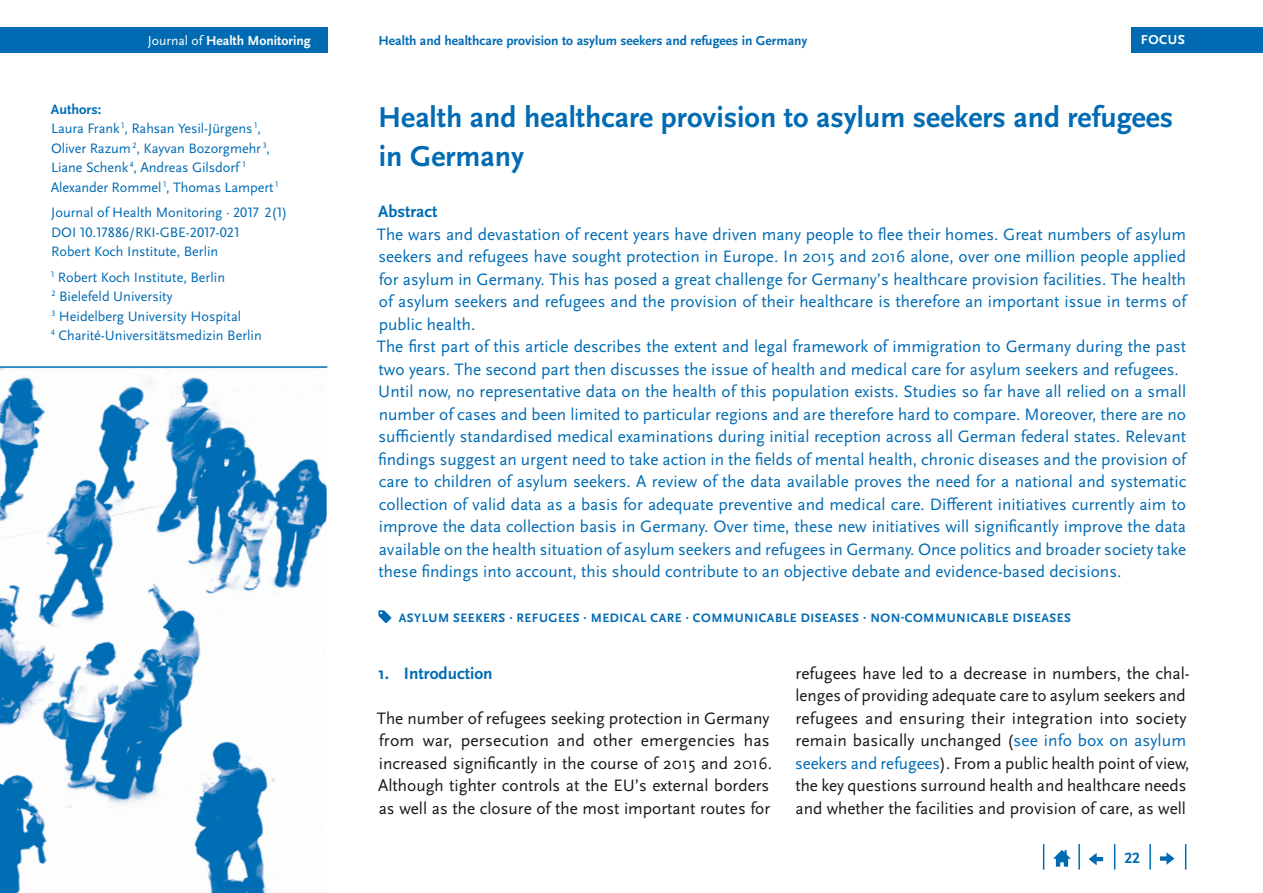
<style>
.page{position:relative;width:1263px;height:893px;background:#fff}
.page>*{position:absolute;margin:0;border:0;box-sizing:border-box;transform-origin:0 0}
.t1{font:700 30px/39px "Scala Sans Pro";color:#006bb3}
.Abstract{font:17.25px/22.5px "Scala Sans Pro";color:#006bb3;text-align:justify}
.Copy{font:17.25px/22.5px "Scala Sans Pro";color:#1a171c}
.t2{font:700 17.25px "Scala Sans Pro";color:#006bb3}
.t3{font:700 15.75px "Scala Sans Pro";color:#006bb3}
.Box_Text{font:14.25px/19.5px "Scala Sans Pro";color:#006bb3}
.Box_Text-2{font:700 14.25px "Scala Sans Pro";color:#006bb3}
.t4{font:700 13.65px "Scala Sans Pro";color:#006bb3}
.t5{font:700 13.65px "Scala Sans Pro";color:#fff}
.t6{font:700 13.5px "Scala Sans Pro";letter-spacing:.04em;color:#fff}
.t7{font:700 12.75px "Scala Sans Pro";letter-spacing:.04em;color:#006bb3}
.s1{font-weight:400}
.s2{color:#006bb3}
</style>
<div class="page">
<div style="left:1131px;top:28px;width:132px;height:25px;background:#006bb3"></div>
<div style="left:0;top:28px;width:327px;height:25px;background:#006bb3"></div>
<svg style="left:378px;top:610px;width:13px;height:13px"></svg>
<hr style="left:0;top:366px;width:327px;height:2px;background:#006bb3">
<img style="left:0;top:368px;width:327px;height:525px">
<svg style="left:1185px;top:844px;width:1px;height:26px"></svg>
<hr style="left:1149px;top:844px;width:2px;height:26px;background:#006bb3">
<svg style="left:1114px;top:844px;width:1px;height:26px"></svg>
<hr style="left:1078px;top:844px;width:2px;height:26px;background:#006bb3">
<svg style="left:1043px;top:844px;width:1px;height:26px"></svg>
<svg style="left:1053px;top:850px;width:18px;height:17px"></svg>
<svg style="left:1089px;top:853px;width:14px;height:12px"></svg>
<svg style="left:1160px;top:852px;width:14px;height:13px"></svg>
<p class="t5" style="left:148px;top:33px;width:164px"><span class="s1">Journal of</span> Health Monitoring</p>
<p class="t6" style="left:1141px;top:32px;width:46px">FOCUS</p>
<p class="t4" style="left:378px;top:33px;width:430px">Health and healthcare provision to asylum seekers and refugees in Germany</p>
<p class="Box_Text-2" style="left:51px;top:101px;width:52px">Authors:</p>
<p class="Box_Text" style="left:51px;top:119px;width:211px">Laura Frank <sup>1</sup>, Rahsan Yesil-Jürgens <sup>1</sup>,</p>
<p class="Box_Text" style="left:51px;top:138px;width:221px">Oliver Razum <sup>2</sup>, Kayvan Bozorgmehr <sup>3</sup>,</p>
<p class="Box_Text" style="left:51px;top:158px;width:196px">Liane Schenk <sup>4</sup>, Andreas Gilsdorf <sup>1</sup></p>
<p class="Box_Text" style="left:51px;top:177px;width:229px">Alexander Rommel <sup>1</sup>, Thomas Lampert <sup>1</sup></p>
<p class="Box_Text" style="left:51px;top:203px;width:238px">Journal of Health Monitoring · 2017 2(1)<br>DOI 10.17886/RKI-GBE-2017-021</p>
<p class="Box_Text" style="left:51px;top:242px;width:169px">Robert Koch Institute, Berlin</p>
<p class="Box_Text" style="left:51px;top:267px;width:176px"><sup>1</sup> Robert Koch Institute, Berlin</p>
<p class="Box_Text" style="left:52px;top:287px;width:122px"><sup>2</sup> Bielefeld University</p>
<p class="Box_Text" style="left:52px;top:306px;width:191px"><sup>3</sup> Heidelberg University Hospital</p>
<p class="Box_Text" style="left:51px;top:326px;width:212px"><sup>4</sup> Charité-Universitätsmedizin Berlin</p>
<h1 class="t1" style="left:378px;top:98px;width:797px">Health and healthcare provision to asylum seekers and refugees in Germany</h1>
<h2 class="t2" style="left:378px;top:202px;width:61px">Abstract</h2>
<p class="Abstract" style="left:377px;top:223px;width:811px">The wars and devastation of recent years have driven many people to flee their homes. Great numbers of asylum seekers and refugees have sought protection in Europe. In 2015 and 2016 alone, over one million people applied for asylum in Germany. This has posed a great challenge for Germany’s healthcare provision facilities. The health of asylum seekers and refugees and the provision of their healthcare is therefore an important issue in terms of public health.</p>
<p class="Abstract" style="left:377px;top:335px;width:811px">The first part of this article describes the extent and legal framework of immigration to Germany during the past two years. The second part then discusses the issue of health and medical care for asylum seekers and refugees.</p>
<p class="Abstract" style="left:378px;top:380px;width:810px">Until now, no representative data on the health of this population exists. Studies so far have all relied on a small number of cases and been limited to particular regions and are therefore hard to compare. Moreover, there are no sufficiently standardised medical examinations during initial reception across all German federal states. Relevant findings suggest an urgent need to take action in the fields of mental health, chronic diseases and the provision of care to children of asylum seekers. A review of the data available proves the need for a national and systematic collection of valid data as a basis for adequate preventive and medical care. Different initiatives currently aim to improve the data collection basis in Germany. Over time, these new initiatives will significantly improve the data available on the health situation of asylum seekers and refugees in Germany. Once politics and broader society take these findings into account, this should contribute to an objective debate and evidence-based decisions.</p>
<p class="t7" style="left:399px;top:611px;width:674px">ASYLUM SEEKERS · REFUGEES · MEDICAL CARE · COMMUNICABLE DISEASES · NON-COMMUNICABLE DISEASES</p>
<h1 class="t2" style="left:378px;top:663px;width:116px">1. Introduction</h1>
<p class="Copy" style="left:377px;top:707px;width:397px">The number of refugees seeking protection in Germany from war, persecution and other emergencies has increased significantly in the course of 2015 and 2016.<br>Although tighter controls at the EU’s external borders as well as the closure of the most important routes for</p>
<p class="Copy" style="left:795px;top:662px;width:396px">refugees have led to a decrease in numbers, the chal&shy;lenges of providing adequate care to asylum seekers and refugees and ensuring their integration into society remain basically unchanged (<span class="s2">see info box on asylum seekers and refugees</span>). From a public health point of view, the key questions surround health and healthcare needs and whether the facilities and provision of care, as well</p>
<p class="t3" style="left:1124px;top:849px;width:17px">22</p>
</div>
